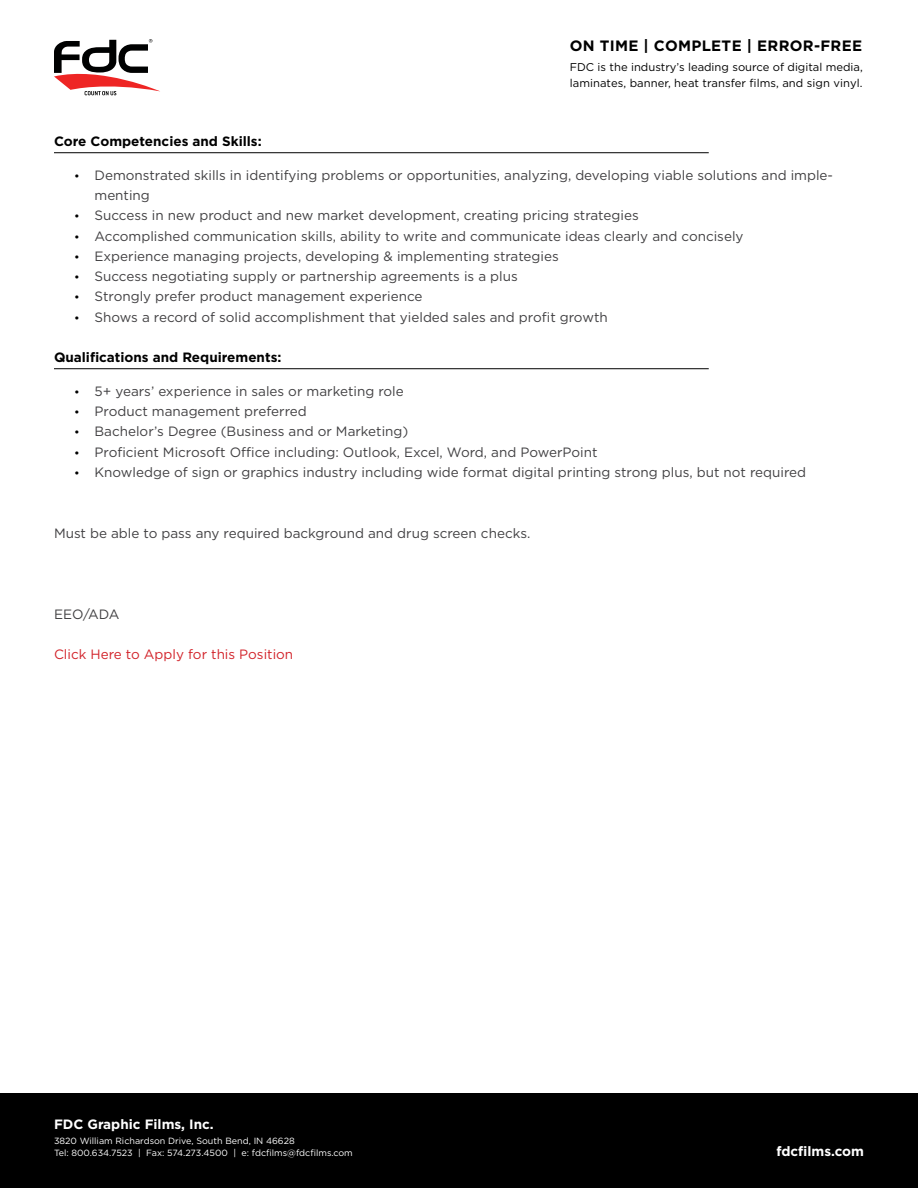
<style>
.page{position:relative;width:918px;height:1188px;background:#fff}
.page>*{position:absolute;margin:0;border:0;box-sizing:border-box;transform-origin:0 0}
.t1{font:700 15px "Gotham";letter-spacing:.02em;color:#000}
.t2{font:13.5px/20.2px "Gotham";color:#414042}
.t3{font:700 13.5px "Gotham";color:#000}
.t4{font:700 13.5px "Gotham";color:#fff}
.t5{font:13.5px "Gotham";color:#d2232a}
.t6{font:11.25px/16.5px "Gotham";color:#000}
.t7{font:9px/12px "Gotham";color:#fff}
.s1{color:#000}
</style>
<div class="page">
<div style="left:0;top:1094px;width:918px;height:94px;background:#000"></div>
<hr style="left:54px;top:152px;width:655px;height:1px;background:#000">
<hr style="left:54px;top:368px;width:655px;height:1px;background:#000">
<svg style="left:54px;top:39px;width:106px;height:56px"></svg>
<p class="t1" style="left:570px;top:37px;width:294px">ON TIME | COMPLETE | ERROR-FREE</p>
<p class="t6" style="left:570px;top:58px;width:295px">FDC is the industry’s leading source of digital media, laminates, banner, heat transfer films, and sign vinyl.</p>
<p class="t3" style="left:54px;top:134px;width:209px">Core Competencies and Skills:</p>
<p class="t2" style="left:94px;top:165px;width:740px;text-indent:-20px"><span class="s1">•</span> Demonstrated skills in identifying problems or opportunities, analyzing, developing viable solutions and imple&shy;menting</p>
<p class="t2" style="left:74px;top:205px;width:566px"><span class="s1">•</span> Success in new product and new market development, creating pricing strategies</p>
<p class="t2" style="left:74px;top:226px;width:671px"><span class="s1">•</span> Accomplished communication skills, ability to write and communicate ideas clearly and concisely</p>
<p class="t2" style="left:74px;top:246px;width:486px"><span class="s1">•</span> Experience managing projects, developing &amp; implementing strategies</p>
<p class="t2" style="left:74px;top:266px;width:445px"><span class="s1">•</span> Success negotiating supply or partnership agreements is a plus</p>
<p class="t2" style="left:74px;top:286px;width:350px"><span class="s1">•</span> Strongly prefer product management experience</p>
<p class="t2" style="left:74px;top:307px;width:535px"><span class="s1">•</span> Shows a record of solid accomplishment that yielded sales and profit growth</p>
<p class="t3" style="left:54px;top:350px;width:229px">Qualifications and Requirements:</p>
<p class="t2" style="left:74px;top:381px;width:331px"><span class="s1">•</span> 5+ years’ experience in sales or marketing role</p>
<p class="t2" style="left:74px;top:401px;width:234px"><span class="s1">•</span> Product management preferred</p>
<p class="t2" style="left:74px;top:421px;width:336px"><span class="s1">•</span> Bachelor’s Degree (Business and or Marketing)</p>
<p class="t2" style="left:74px;top:442px;width:525px"><span class="s1">•</span> Proficient Microsoft Office including: Outlook, Excel, Word, and PowerPoint</p>
<p class="t2" style="left:74px;top:462px;width:733px"><span class="s1">•</span> Knowledge of sign or graphics industry including wide format digital printing strong plus, but not required</p>
<p class="t2" style="left:54px;top:523px;width:478px">Must be able to pass any required background and drug screen checks.</p>
<p class="t2" style="left:54px;top:604px;width:67px">EEO/ADA</p>
<p class="t5" style="left:54px;top:647px;width:241px">Click Here to Apply for this Position</p>
<p class="t4" style="left:54px;top:1116px;width:161px">FDC Graphic Films, Inc.</p>
<p class="t7" style="left:54px;top:1135px;width:300px">3820 William Richardson Drive, South Bend, IN 46628<br>Tel: 800.634.7523 | Fax: 574.273.4500 | e: fdcfilms@fdcfilms.com</p>
<p class="t4" style="left:776px;top:1143px;width:89px">fdcfilms.com</p>
</div>
